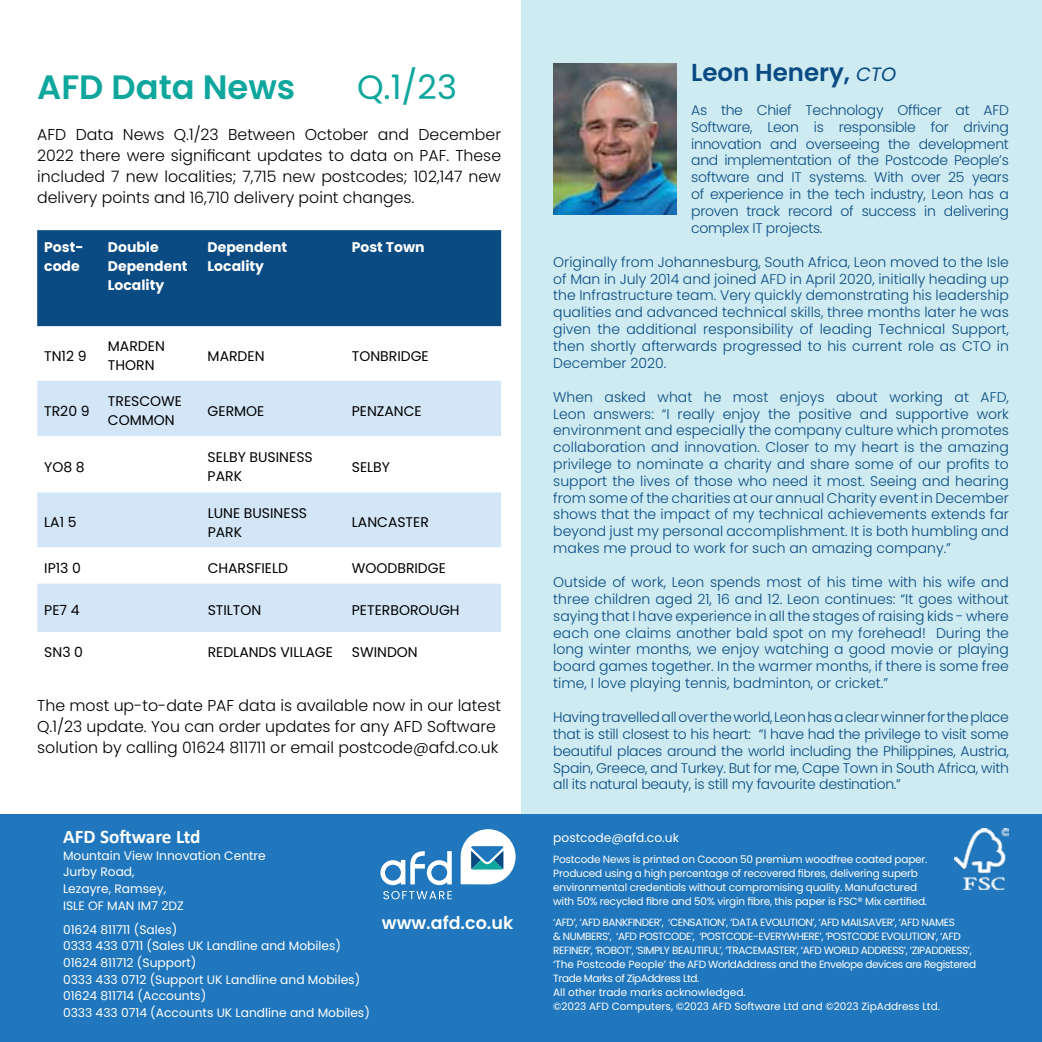
<style>
.page{position:relative;width:1042px;height:1042px;background:#fff}
.page>*{position:absolute;margin:0;border:0;box-sizing:border-box;transform-origin:0 0}
.t1{font:600 33.77px "Poppins";color:#0fa79d}
.t2{font:33.77px "Poppins";color:#0fa79d}
.t3{font:600 24.5px "Poppins";color:#0a4b83}
.t4{font:700 19.25px "Calibri";color:#fff}
.t5{font:600 17.5px "Poppins";color:#fff}
.t6{font:300 15.75px/21px "Poppins";color:#000;text-align:justify}
.t7{font:300 14px/16.8px "Poppins";color:#0a4b83;text-align:justify}
.t8{font:14px/19.2px "Poppins";color:#000}
.t9{font:14px/19.2px "Poppins";color:#fff}
.t10{font:12.25px/16.6px "Poppins";color:#fff}
.t11{font:10.5px/14px "Poppins";letter-spacing:-.04em;color:#fff}
.t12{font:10.5px/14px "Poppins";letter-spacing:-.02em;color:#fff}
.s1{font-weight:400;font-style:italic;font-size:19.25px}
</style>
<div class="page">
<div style="left:521px;top:0;width:521px;height:1042px;background:#ceebf1"></div>
<div style="left:0;top:815px;width:1042px;height:227px;background:#2077bd"></div>
<img style="left:954px;top:828px;width:55px;height:61px">
<img style="left:553px;top:64px;width:123px;height:151px">
<div style="left:37px;top:230px;width:464px;height:96px;background:#0a4b83"></div>
<svg style="left:37px;top:381px;width:464px;height:251px;fill:#d3e6f7"></svg>
<svg style="left:461px;top:829px;width:55px;height:55px"></svg>
<svg style="left:380px;top:851px;width:72px;height:34px"></svg>
<svg style="left:383px;top:891px;width:69px;height:8px"></svg>
<h1 class="t1" style="left:37px;top:68px;width:260px">AFD Data News</h1>
<h1 class="t2" style="left:357px;top:68px;width:101px">Q.1/23</h1>
<p class="t6" style="left:37px;top:124px;width:465px">AFD Data News Q.1/23 Between October and December 2022 there were significant updates to data on PAF. These included 7 new localities; 7,715 new postcodes; 102,147 new delivery points and 16,710 delivery point changes.</p>
<p class="t9" style="left:44px;top:237px;width:41px">Post&shy;code</p>
<p class="t9" style="left:108px;top:237px;width:81px">Double<br>Dependent<br>Locality</p>
<p class="t9" style="left:208px;top:237px;width:81px">Dependent<br>Locality</p>
<p class="t9" style="left:352px;top:237px;width:74px">Post Town</p>
<p class="t8" style="left:44px;top:346px;width:44px">TN12 9</p>
<p class="t8" style="left:108px;top:337px;width:58px">MARDEN<br>THORN</p>
<p class="t8" style="left:208px;top:346px;width:58px">MARDEN</p>
<p class="t8" style="left:352px;top:346px;width:78px">TONBRIDGE</p>
<p class="t8" style="left:44px;top:401px;width:47px">TR20 9</p>
<p class="t8" style="left:108px;top:392px;width:76px">TRESCOWE<br>COMMON</p>
<p class="t8" style="left:208px;top:401px;width:58px">GERMOE</p>
<p class="t8" style="left:352px;top:401px;width:71px">PENZANCE</p>
<p class="t8" style="left:44px;top:457px;width:42px">YO8 8</p>
<p class="t8" style="left:208px;top:447px;width:107px">SELBY BUSINESS<br>PARK</p>
<p class="t8" style="left:352px;top:457px;width:40px">SELBY</p>
<p class="t8" style="left:44px;top:513px;width:34px">LA1 5</p>
<p class="t8" style="left:208px;top:503px;width:101px">LUNE BUSINESS<br>PARK</p>
<p class="t8" style="left:352px;top:513px;width:79px">LANCASTER</p>
<p class="t8" style="left:44px;top:558px;width:38px">IP13 0</p>
<p class="t8" style="left:208px;top:558px;width:82px">CHARSFIELD</p>
<p class="t8" style="left:352px;top:558px;width:96px">WOODBRIDGE</p>
<p class="t8" style="left:44px;top:601px;width:37px">PE7 4</p>
<p class="t8" style="left:208px;top:601px;width:55px">STILTON</p>
<p class="t8" style="left:352px;top:601px;width:109px">PETERBOROUGH</p>
<p class="t8" style="left:44px;top:642px;width:40px">SN3 0</p>
<p class="t8" style="left:208px;top:642px;width:127px">REDLANDS VILLAGE</p>
<p class="t8" style="left:352px;top:642px;width:67px">SWINDON</p>
<p class="t6" style="left:37px;top:695px;width:465px;text-align:left">The most up-to-date PAF data is available now in our latest<br>Q.1/23 update. You can order updates for any AFD Software solution by calling 01624 811711 or email postcode@afd.co.uk</p>
<h3 class="t4" style="left:63px;top:823px;width:139px">AFD Software Ltd</h3>
<p class="t10" style="left:63px;top:847px;width:204px">Mountain View Innovation Centre<br>Jurby Road,<br>Lezayre, Ramsey,<br>ISLE OF MAN IM7 2DZ</p>
<p class="t10" style="left:63px;top:921px;width:308px">01624 811711 (Sales)<br>0333 433 0711 (Sales UK Landline and Mobiles)<br>01624 811712 (Support)<br>0333 433 0712 (Support UK Landline and Mobiles)<br>01624 811714 (Accounts)<br>0333 433 0714 (Accounts UK Landline and Mobiles)</p>
<p class="t5" style="left:382px;top:913px;width:133px">www.afd.co.uk</p>
<h2 class="t3" style="left:691px;top:58px;width:207px">Leon Henery, <span class="s1">CTO</span></h2>
<p class="t7" style="left:691px;top:102px;width:319px">As the Chief Technology Officer at AFD Software, Leon is responsible for driving innovation and overseeing the development and implementation of the Postcode People’s software and IT systems. With over 25 years of experience in the tech industry, Leon has a proven track record of success in delivering complex IT projects.</p>
<p class="t7" style="left:553px;top:253px;width:457px">Originally from Johannesburg, South Africa, Leon moved to the Isle of Man in July 2014 and joined AFD in April 2020, initially heading up the Infrastructure team. Very quickly demonstrating his leadership qualities and advanced technical skills, three months later he was given the additional responsibility of leading Technical Support, then shortly afterwards progressed to his current role as CTO in December 2020.</p>
<p class="t7" style="left:553px;top:388px;width:457px">When asked what he most enjoys about working at AFD, Leon answers: “I really enjoy the positive and supportive work environment and especially the company culture which promotes collaboration and innovation. Closer to my heart is the amazing privilege to nominate a charity and share some of our profits to support the lives of those who need it most. Seeing and hearing from some of the charities at our annual Charity event in December shows that the impact of my technical achievements extends far beyond just my personal accomplishment. It is both humbling and makes me proud to work for such an amazing company.”</p>
<p class="t7" style="left:553px;top:574px;width:457px">Outside of work, Leon spends most of his time with his wife and three children aged 21, 16 and 12. Leon continues: “It goes without saying that I have experience in all the stages of raising kids - where each one claims another bald spot on my forehead! During the long winter months, we enjoy watching a good movie or playing board games together. In the warmer months, if there is some free time, I love playing tennis, badminton, or cricket.”</p>
<p class="t7" style="left:553px;top:709px;width:457px">Having travelled all over the world, Leon has a clear winner for the place that is still closest to his heart: “I have had the privilege to visit some beautiful places around the world including the Philippines, Austria, Spain, Greece, and Turkey. But for me, Cape Town in South Africa, with all its natural beauty, is still my favourite destination.”</p>
<p class="t10" style="left:553px;top:829px;width:127px">postcode@afd.co.uk</p>
<p class="t12" style="left:553px;top:852px;width:376px">Postcode News is printed on Cocoon 50 premium woodfree coated paper.<br>Produced using a high percentage of recovered fibres, delivering superb environmental credentials without compromising quality. Manufactured with 50% recycled fibre and 50% virgin fibre, this paper is FSC® Mix certified.</p>
<p class="t11" style="left:553px;top:916px;width:424px">‘AFD’, ‘AFD BANKFINDER’, ‘CENSATION’, ‘DATA EVOLUTION’, ‘AFD MAILSAVER’, ‘AFD NAMES<br>&amp; NUMBERS’, ‘AFD POSTCODE’, ‘POSTCODE-EVERYWHERE’, ‘POSTCODE EVOLUTION’, ‘AFD REFINER’, ‘ROBOT’, ‘SIMPLY BEAUTIFUL’, ‘TRACEMASTER’, ‘AFD WORLD ADDRESS’, ‘ZIPADDRESS’, ‘The Postcode People’ the AFD WorldAddress and the Envelope devices are Registered Trade Marks of ZipAddress Ltd.<br>All other trade marks acknowledged.<br>©2023 AFD Computers, ©2023 AFD Software Ltd and ©2023 ZipAddress Ltd.</p>
</div>
